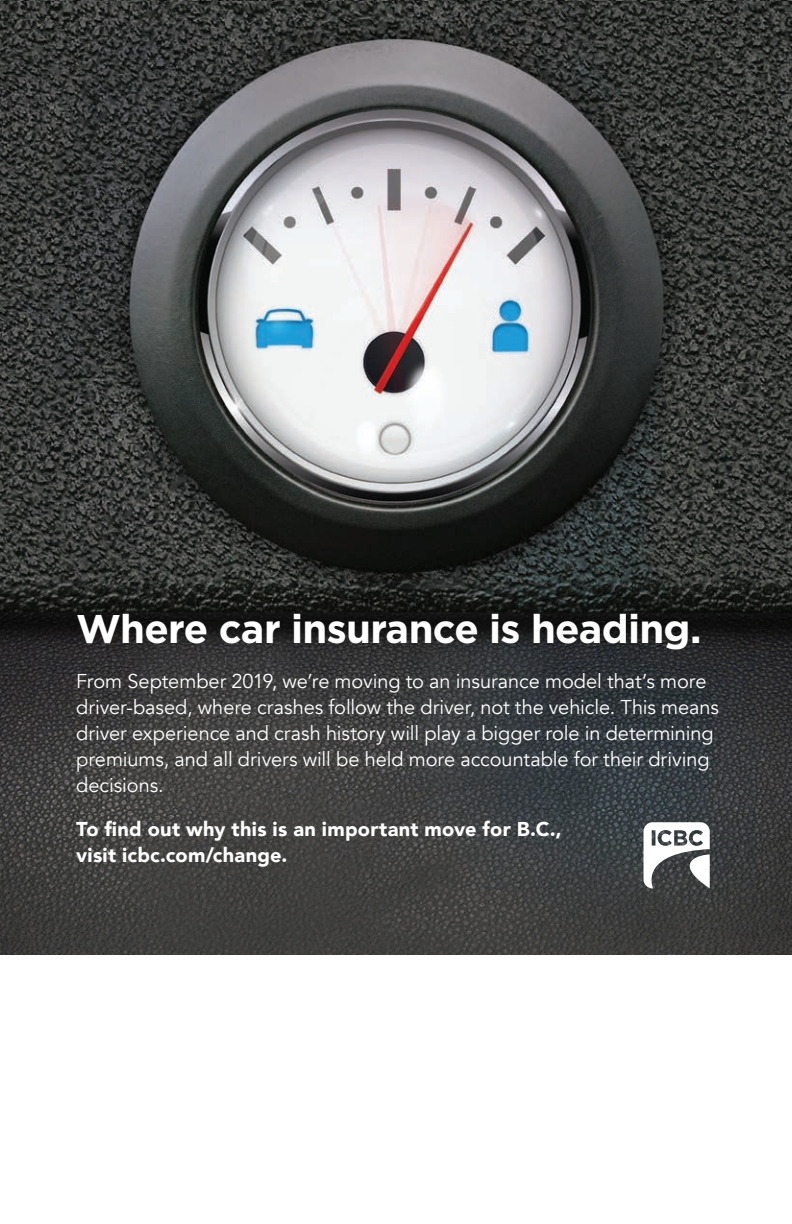
<style>
.page{position:relative;width:792px;height:1224px;background:#fff}
.page>*{position:absolute;margin:0;border:0;box-sizing:border-box;transform-origin:0 0}
.t1{font:700 40px "Gotham";letter-spacing:-.02em;color:#fff}
.t2{font:20px/26px "Avenir";letter-spacing:-.005em;color:#fff}
.t3{font:900 20px/26px "Avenir";letter-spacing:.015em;color:#fff}
</style>
<div class="page">
<img style="left:0;top:0;width:792px;height:955px">
<svg style="left:644px;top:822px;width:66px;height:66px"></svg>
<h1 class="t1" style="left:76px;top:602px;width:627px">Where car insurance is heading.</h1>
<p class="t2" style="left:76px;top:668px;width:644px">From September 2019, we’re moving to an insurance model that’s more driver-based, where crashes follow the driver, not the vehicle. This means driver experience and crash history will play a bigger role in determining premiums, and all drivers will be held more accountable for their driving decisions.</p>
<p class="t3" style="left:76px;top:815px;width:487px">To find out why this is an important move for B.C., visit icbc.com/change.</p>
</div>
